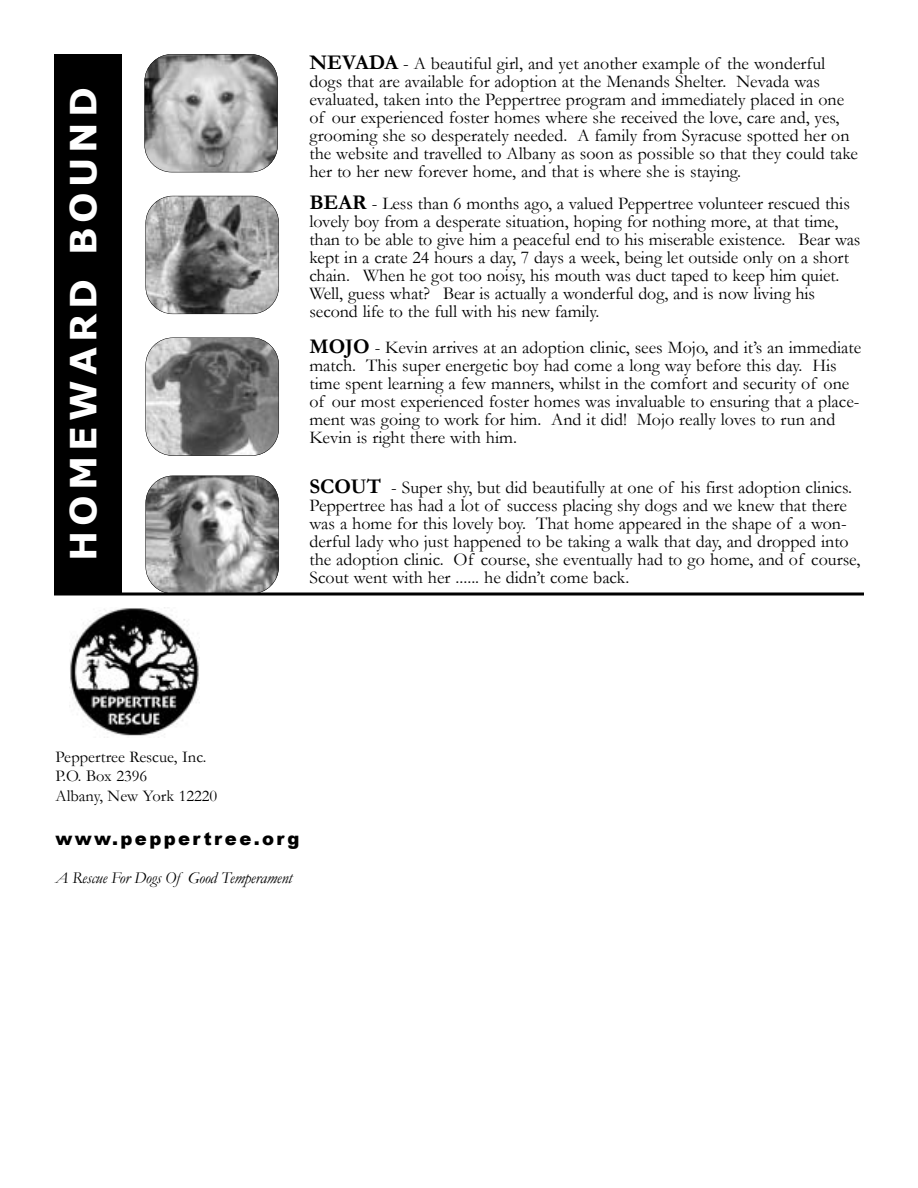
<style>
.page{position:relative;width:918px;height:1188px;background:#fff}
.page>*{position:absolute;margin:0;border:0;box-sizing:border-box;transform-origin:0 0}
.t1{font:700 36px "Verdana";letter-spacing:.14em;color:#fff}
.t2{font:18px/18px "Garamond";color:#000}
.t3{font:900 18px "Arial";letter-spacing:.135em;color:#000}
.t4{font:16.5px/19.8px "Garamond";color:#000}
.t5{font:italic 16.5px "Garamond";letter-spacing:-.015em;color:#000}
.s1{font-weight:700;font-size:21px}
</style>
<div class="page">
<img style="left:145px;top:54px;width:133px;height:118px;border-radius:27px">
<div style="left:144px;top:54px;width:134px;height:118px;border:1px solid #000;border-radius:27px"></div>
<img style="left:146px;top:196px;width:133px;height:118px;border-radius:27px">
<div style="left:146px;top:196px;width:133px;height:118px;border:1px solid #000;border-radius:27px"></div>
<img style="left:146px;top:339px;width:133px;height:117px;border-radius:27px">
<div style="left:146px;top:338px;width:133px;height:118px;border:1px solid #000;border-radius:27px"></div>
<img style="left:146px;top:476px;width:133px;height:118px;border-radius:27px">
<div style="left:146px;top:476px;width:133px;height:118px;border:1px solid #000;border-radius:27px"></div>
<div style="left:54px;top:54px;width:68px;height:540px;background:#000"></div>
<svg style="left:54px;top:592px;width:810px;height:4px;background:#3b3b3b"></svg>
<img style="left:69px;top:608px;width:131px;height:128px">
<h1 class="t1" style="left:60px;top:561px;width:475px;rotate:-90deg">HOMEWARD BOUND</h1>
<p class="t2" style="left:309px;top:55px;width:550px"><span class="s1">NEVADA</span> - A beautiful girl, and yet another example of the wonderful dogs that are available for adoption at the Menands Shelter. Nevada was evaluated, taken into the Peppertree program and immediately placed in one of our experienced foster homes where she received the love, care and, yes, grooming she so desperately needed. A family from Syracuse spotted her on the website and travelled to Albany as soon as possible so that they could take her to her new forever home, and that is where she is staying.</p>
<p class="t2" style="left:309px;top:195px;width:553px"><span class="s1">BEAR</span> - Less than 6 months ago, a valued Peppertree volunteer rescued this lovely boy from a desperate situation, hoping for nothing more, at that time, than to be able to give him a peaceful end to his miserable existence. Bear was kept in a crate 24 hours a day, 7 days a week, being let outside only on a short chain. When he got too noisy, his mouth was duct taped to keep him quiet.<br>Well, guess what? Bear is actually a wonderful dog, and is now living his second life to the full with his new family.</p>
<p class="t2" style="left:309px;top:338px;width:553px"><span class="s1">MOJO</span> - Kevin arrives at an adoption clinic, sees Mojo, and itís an immediate match. This super energetic boy had come a long way before this day. His time spent learning a few manners, whilst in the comfort and security of one of our most experienced foster homes was invaluable to ensuring that a place&shy;ment was going to work for him. And it did! Mojo really loves to run and Kevin is right there with him.</p>
<p class="t2" style="left:309px;top:478px;width:553px"><span class="s1">SCOUT</span> - Super shy, but did beautifully at one of his first adoption clinics.<br>Peppertree has had a lot of success placing shy dogs and we knew that there was a home for this lovely boy. That home appeared in the shape of a won&shy;derful lady who just happened to be taking a walk that day, and dropped into the adoption clinic. Of course, she eventually had to go home, and of course, Scout went with her ...... he didnít come back.</p>
<p class="t4" style="left:56px;top:747px;width:163px">Peppertree Rescue, Inc.<br>P.O. Box 2396<br>Albany, New York 12220</p>
<p class="t3" style="left:56px;top:825px;width:245px">www.peppertree.org</p>
<p class="t5" style="left:56px;top:869px;width:238px">A Rescue For Dogs Of Good Temperament</p>
</div>
